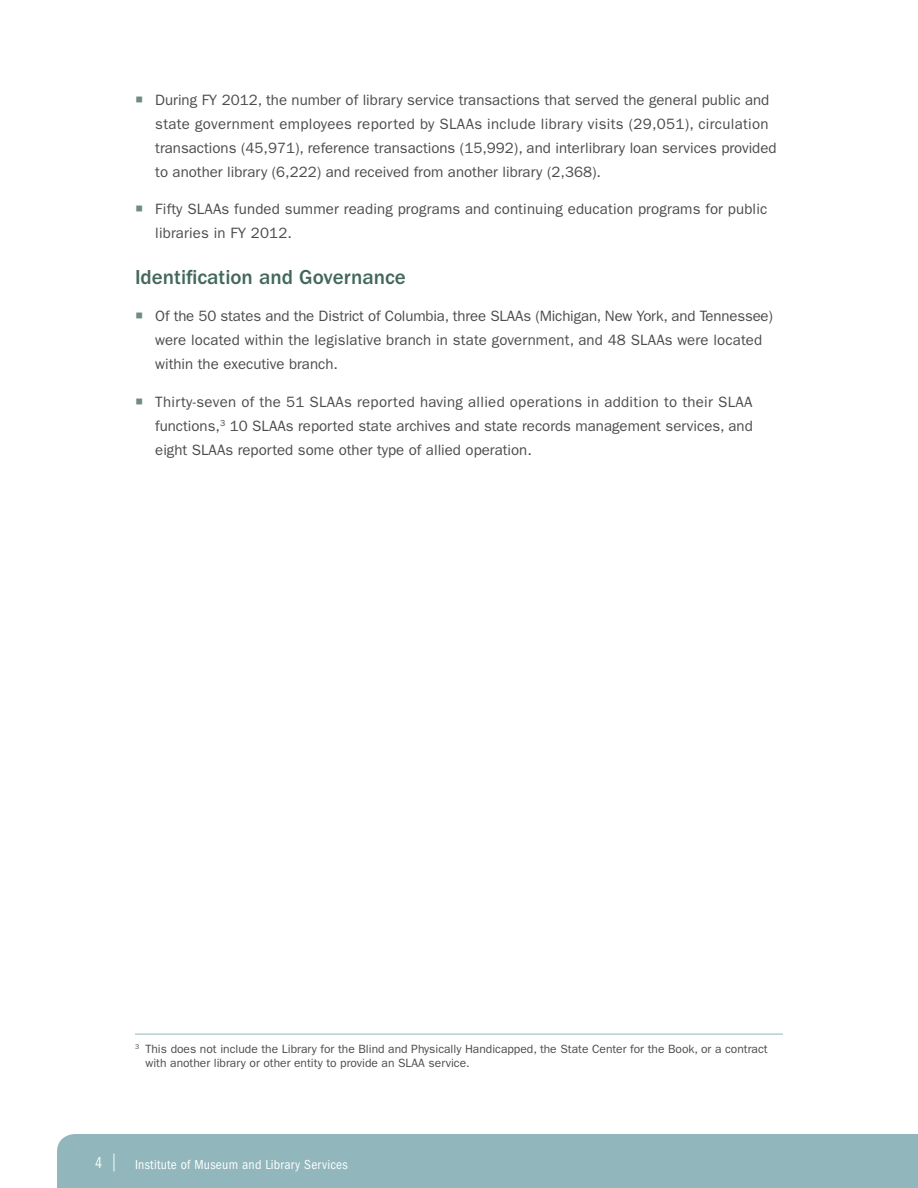
<style>
.page{position:relative;width:918px;height:1188px;background:#fff}
.page>*{position:absolute;margin:0;border:0;box-sizing:border-box;transform-origin:0 0}
.head_2{font:500 21px "ITC Franklin Gothic Std";color:#43685b}
.t1{font:15px/24px "ITC Franklin Gothic Std";color:#4b4c4d}
.t2{font:condensed 13.5px "ITC Franklin Gothic Std";letter-spacing:.02em;color:#fff}
.Footnote_2{font:12px/13.5px "ITC Franklin Gothic Std";color:#4b4c4d}
.s1{color:#708c81}
.s2{font-size:16.2px}
</style>
<div class="page">
<div style="left:57px;top:1134px;width:861px;height:54px;background:#91b6bc"></div>
<hr style="left:135px;top:1034px;width:648px;height:1px;background:#91b6bc">
<p class="t1" style="left:155px;top:88px;width:623px;text-indent:-20px"><span class="s1">○</span> During FY 2012, the number of library service transactions that served the general public and state government employees reported by SLAAs include library visits (29,051), circulation transactions (45,971), reference transactions (15,992), and interlibrary loan services provided to another library (6,222) and received from another library (2,368).</p>
<p class="t1" style="left:155px;top:197px;width:614px;text-indent:-20px"><span class="s1">○</span> Fifty SLAAs funded summer reading programs and continuing education programs for public libraries in FY 2012.</p>
<p class="head_2" style="left:135px;top:265px;width:272px">Identification and Governance</p>
<p class="t1" style="left:155px;top:304px;width:619px;text-indent:-20px"><span class="s1">○</span> Of the 50 states and the District of Columbia, three SLAAs (Michigan, New York, and Tennessee) were located within the legislative branch in state government, and 48 SLAAs were located within the executive branch.</p>
<p class="t1" style="left:155px;top:390px;width:599px;text-align:justify;text-indent:-20px"><span class="s1">○</span> Thirty-seven of the 51 SLAAs reported having allied operations in addition to their SLAA functions,<sup>3</sup> 10 SLAAs reported state archives and state records management services, and eight SLAAs reported some other type of allied operation.</p>
<p class="Footnote_2" style="left:146px;top:1042px;width:624px;text-indent:-10px"><sup>3</sup> This does not include the Library for the Blind and Physically Handicapped, the State Center for the Book, or a contract with another library or other entity to provide an SLAA service.</p>
<p class="t2" style="left:95px;top:1157px;width:254px"><span class="s2">4</span> <sup>|</sup> Institute of Museum and Library Services</p>
</div>
